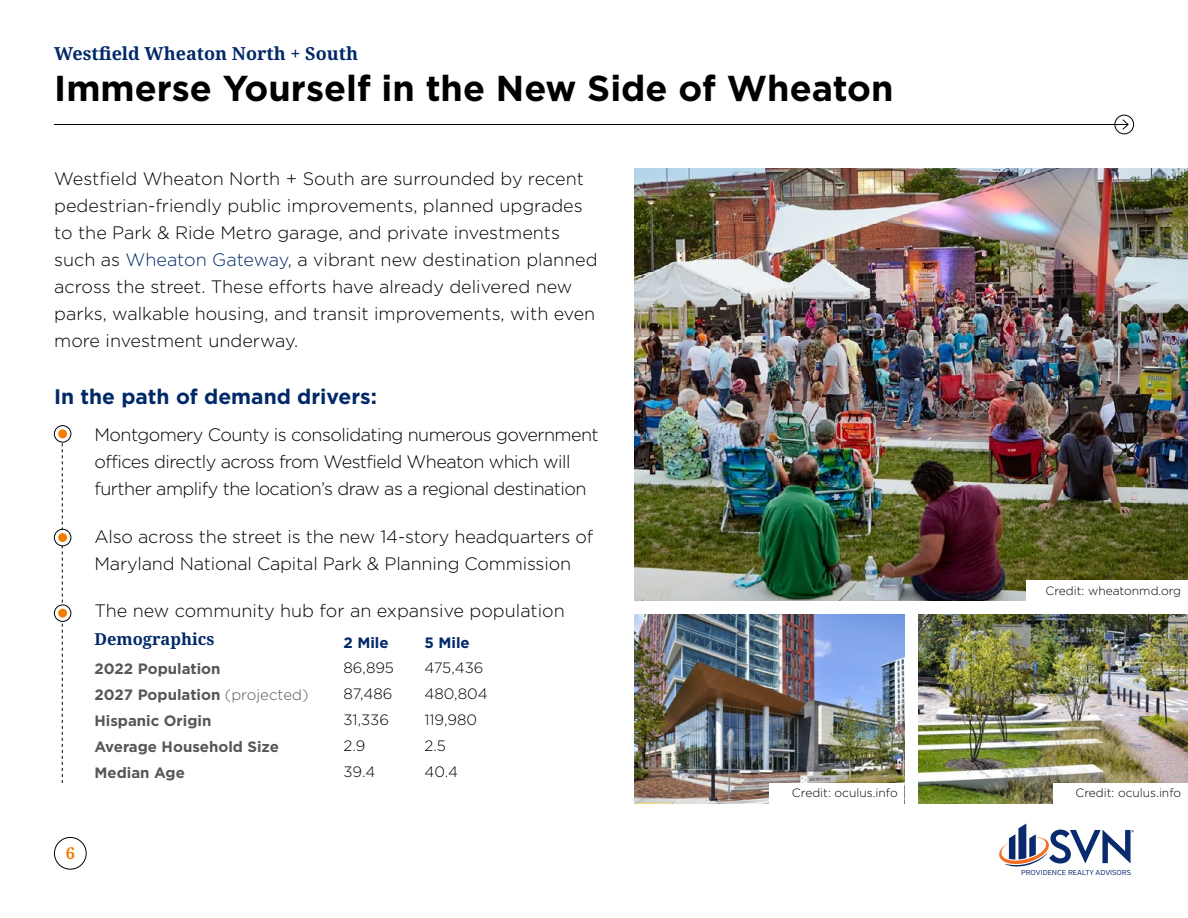
<style>
.page{position:relative;width:1188px;height:918px;background:#fff}
.page>*{position:absolute;margin:0;border:0;box-sizing:border-box;transform-origin:0 0}
.t1{font:700 36px "Gotham";color:#000}
.t2{font:700 21px "Gotham";color:#002868}
.t3{font:300 18px/27px "Gotham";letter-spacing:-.01em;color:#000}
.t4{font:300 18px/27px "Gotham";letter-spacing:-.03em;color:#000}
.t5{font:700 18px "Noto Serif";color:#002868}
.t6{font:700 16.5px "Noto Serif";color:#002868}
.t7{font:700 16.35px "Noto Serif";color:#f47c00}
.t8{font:700 15px "Gotham";color:#555759}
.t9{font:300 15px "Gotham";color:#000}
.t10{font:700 15px "Gotham";color:#002868}
.t11{font:300 12px "Gotham";color:#000}
.t12{font:7.2px "Verb";color:#092a6d}
.s1{color:#002868}
.s2{font-weight:300}
</style>
<div class="page">
<div style="left:54px;top:837px;width:33px;height:33px;border:1px solid #000;border-radius:50%"></div>
<svg style="left:999px;top:824px;width:135px;height:43px"></svg>
<hr style="left:54px;top:124px;width:1074px;height:1px;background:#000">
<svg style="left:1122px;top:119px;width:7px;height:11px"></svg>
<div style="left:1114px;top:115px;width:20px;height:19px;border:1px solid #000;border-radius:50%"></div>
<img style="left:634px;top:169px;width:554px;height:432px">
<img style="left:918px;top:614px;width:270px;height:189px">
<img style="left:634px;top:614px;width:270px;height:189px">
<svg style="left:62px;top:443px;width:1px;height:340px"></svg>
<svg style="left:54px;top:426px;width:17px;height:16px"></svg>
<div style="left:54px;top:425px;width:17px;height:18px;border:1px solid #000;border-radius:50%"></div>
<div style="left:57px;top:428px;width:11px;height:11px;background:#f47c00;border-radius:50%"></div>
<div style="left:56px;top:427px;width:13px;height:14px;border:2px solid #fff;border-radius:50%"></div>
<svg style="left:54px;top:529px;width:17px;height:17px"></svg>
<div style="left:54px;top:529px;width:17px;height:17px;border:1px solid #000;border-radius:50%"></div>
<div style="left:57px;top:532px;width:11px;height:11px;background:#f47c00;border-radius:50%"></div>
<div style="left:56px;top:531px;width:13px;height:13px;border:2px solid #fff;border-radius:50%"></div>
<svg style="left:54px;top:605px;width:17px;height:16px"></svg>
<div style="left:54px;top:605px;width:17px;height:17px;border:1px solid #000;border-radius:50%"></div>
<div style="left:57px;top:608px;width:11px;height:11px;background:#f47c00;border-radius:50%"></div>
<div style="left:56px;top:606px;width:13px;height:14px;border:2px solid #fff;border-radius:50%"></div>
<div style="left:1053px;top:783px;width:135px;height:20px;background:#fff"></div>
<div style="left:1026px;top:580px;width:162px;height:21px;background:#fff"></div>
<div style="left:770px;top:783px;width:134px;height:20px;background:#fff"></div>
<p class="t5" style="left:54px;top:41px;width:305px">Westfield Wheaton North + South</p>
<h1 class="t1" style="left:54px;top:67px;width:841px">Immerse Yourself in the New Side of Wheaton</h1>
<p class="t3" style="left:54px;top:165px;width:545px">Westfield Wheaton North + South are surrounded by recent pedestrian-friendly public improvements, planned upgrades to the Park &amp; Ride Metro garage, and private investments such as <span class="s1">Wheaton Gateway</span>, a vibrant new destination planned across the street. These efforts have already delivered new parks, walkable housing, and transit improvements, with even more investment underway.</p>
<p class="t2" style="left:54px;top:385px;width:324px">In the path of demand drivers:</p>
<p class="t4" style="left:94px;top:421px;width:506px">Montgomery County is consolidating numerous government offices directly across from Westfield Wheaton which will further amplify the location’s draw as a regional destination</p>
<p class="t3" style="left:94px;top:523px;width:500px">Also across the street is the new 14-story headquarters of<br>Maryland National Capital Park &amp; Planning Commission</p>
<p class="t3" style="left:94px;top:597px;width:472px">The new community hub for an expansive population</p>
<p class="t6" style="left:94px;top:628px;width:122px">Demographics</p>
<p class="t10" style="left:344px;top:634px;width:47px">2 Mile</p>
<p class="t10" style="left:424px;top:634px;width:47px">5 Mile</p>
<p class="t8" style="left:94px;top:660px;width:128px">2022 Population</p>
<p class="t9" style="left:344px;top:660px;width:52px">86,895</p>
<p class="t9" style="left:424px;top:660px;width:61px">475,436</p>
<p class="t8" style="left:94px;top:686px;width:215px">2027 Population <span class="s2">(projected)</span></p>
<p class="t9" style="left:344px;top:686px;width:51px">87,486</p>
<p class="t9" style="left:424px;top:686px;width:65px">480,804</p>
<p class="t8" style="left:94px;top:712px;width:118px">Hispanic Origin</p>
<p class="t9" style="left:344px;top:712px;width:47px">31,336</p>
<p class="t9" style="left:424px;top:712px;width:54px">119,980</p>
<p class="t8" style="left:94px;top:738px;width:186px">Average Household Size</p>
<p class="t9" style="left:344px;top:738px;width:23px">2.9</p>
<p class="t9" style="left:424px;top:738px;width:23px">2.5</p>
<p class="t8" style="left:94px;top:764px;width:92px">Median Age</p>
<p class="t9" style="left:344px;top:764px;width:33px">39.4</p>
<p class="t9" style="left:424px;top:764px;width:35px">40.4</p>
<p class="t7" style="left:66px;top:841px;width:11px">6</p>
<p class="t11" style="left:792px;top:786px;width:107px">Credit: oculus.info</p>
<p class="t11" style="left:1046px;top:584px;width:137px">Credit: wheatonmd.org</p>
<p class="t11" style="left:1075px;top:786px;width:107px">Credit: oculus.info</p>
<p class="t12" style="left:1021px;top:869px;width:111px">PROVIDENCE REALTY ADVISORS</p>
</div>
